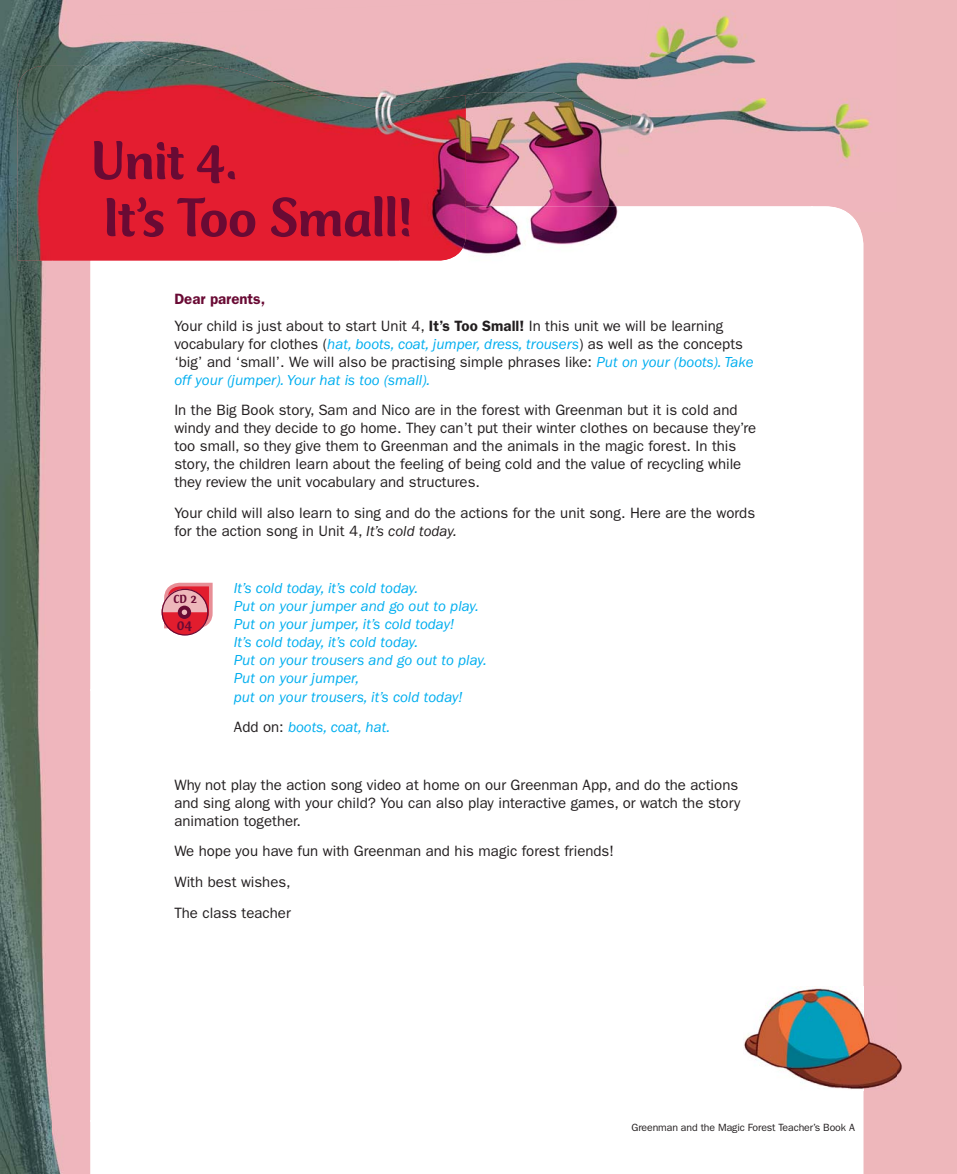
<style>
.page{position:relative;width:957px;height:1174px;background:#fff}
.page>*{position:absolute;margin:0;border:0;box-sizing:border-box;transform-origin:0 0}
.t1{font:500 57px/57px "Club Type Std";letter-spacing:-.01em;color:#690a34}
.t2{font:15px/18px "ITC Franklin Gothic Std";color:#231f20}
.t3{font:italic 15px/18px "ITC Franklin Gothic Std";color:#00aeef}
.t4{font:500 14.7px "Club Type Std";color:#690a34}
.t5{font:500 12.15px "Club Type Std";color:#690a34}
.t6{font:10.5px "ITC Franklin Gothic Std";letter-spacing:-.01em;color:#231f20}
.s1{font-weight:600;color:#690a34}
.s2{font-weight:600}
.s3{font-style:italic;color:#00aeef}
.s4{font-style:italic}
.s5{font-style:normal;color:#231f20}
</style>
<div class="page">
<div style="left:897px;top:0;width:60px;height:1174px;background:#eeb7bb"></div>
<img style="left:0;top:0;width:99px;height:106px">
<img style="left:650px;top:0;width:247px;height:53px">
<img style="left:466px;top:53px;width:431px;height:160px">
<img style="left:0;top:106px;width:52px;height:1068px">
<div style="left:52px;top:260px;width:38px;height:914px;background:#efb6bd"></div>
<div style="left:863px;top:213px;width:34px;height:773px;background:#eeb7bb"></div>
<div style="left:863px;top:1090px;width:34px;height:84px;background:#eeb7bb"></div>
<img style="left:400px;top:206px;width:412px;height:55px">
<img style="left:812px;top:206px;width:51px;height:33px">
<img style="left:90px;top:260px;width:310px;height:914px">
<img style="left:18px;top:66px;width:448px;height:194px">
<img style="left:99px;top:0;width:551px;height:125px">
<svg style="left:162px;top:589px;width:45px;height:46px"></svg>
<svg style="left:162px;top:581px;width:52px;height:49px;background:#e07783"></svg>
<div style="left:162px;top:589px;width:46px;height:46px;border:1px solid #690a34;border-radius:50%"></div>
<img style="left:744px;top:986px;width:160px;height:104px">
<h1 class="t1" style="left:90px;top:137px;width:324px">Unit 4.<br>It’s Too Small!</h1>
<p class="t2" style="left:174px;top:287px;width:550px;line-height:26.5px"><span class="s1">Dear parents,<br></span>Your child is just about to start Unit 4, <span class="s2">It’s Too Small!</span> In this unit we will be learning</p>
<p class="t2" style="left:174px;top:335px;width:581px">vocabulary for clothes (<span class="s3">hat, boots, coat, jumper, dress, trousers</span>) as well as the concepts ‘big’ and ‘small’. We will also be practising simple phrases like: <span class="s3">Put on your (boots). Take off your (jumper). Your hat is too (small).</span></p>
<p class="t2" style="left:174px;top:402px;width:583px">In the Big Book story, Sam and Nico are in the forest with Greenman but it is cold and windy and they decide to go home. They can’t put their winter clothes on because they’re too small, so they give them to Greenman and the animals in the magic forest. In this story, the children learn about the feeling of being cold and the value of recycling while they review the unit vocabulary and structures.</p>
<p class="t2" style="left:174px;top:505px;width:582px">Your child will also learn to sing and do the actions for the unit song. Here are the words for the action song in Unit 4, <span class="s4">It’s cold today.</span></p>
<p class="t5" style="left:173px;top:594px;width:25px">CD 2</p>
<p class="t4" style="left:177px;top:619px;width:16px">04</p>
<p class="t3" style="left:234px;top:580px;width:254px">It’s cold today, it’s cold today.<br>Put on your jumper and go out to play.<br>Put on your jumper, it’s cold today!<br>It’s cold today, it’s cold today.<br>Put on your trousers and go out to play.<br>Put on your jumper,<br>put on your trousers, it’s cold today!</p>
<p class="t3" style="left:234px;top:719px;width:158px"><span class="s5">Add on:</span> boots, coat, hat.</p>
<p class="t2" style="left:174px;top:776px;width:567px">Why not play the action song video at home on our Greenman App, and do the actions and sing along with your child? You can also play interactive games, or watch the story animation together.</p>
<p class="t2" style="left:174px;top:837px;width:441px;line-height:30.8px">We hope you have fun with Greenman and his magic forest friends!<br>With best wishes,<br>The class teacher</p>
<p class="t6" style="left:631px;top:1123px;width:225px">Greenman and the Magic Forest Teacher’s Book A</p>
</div>
